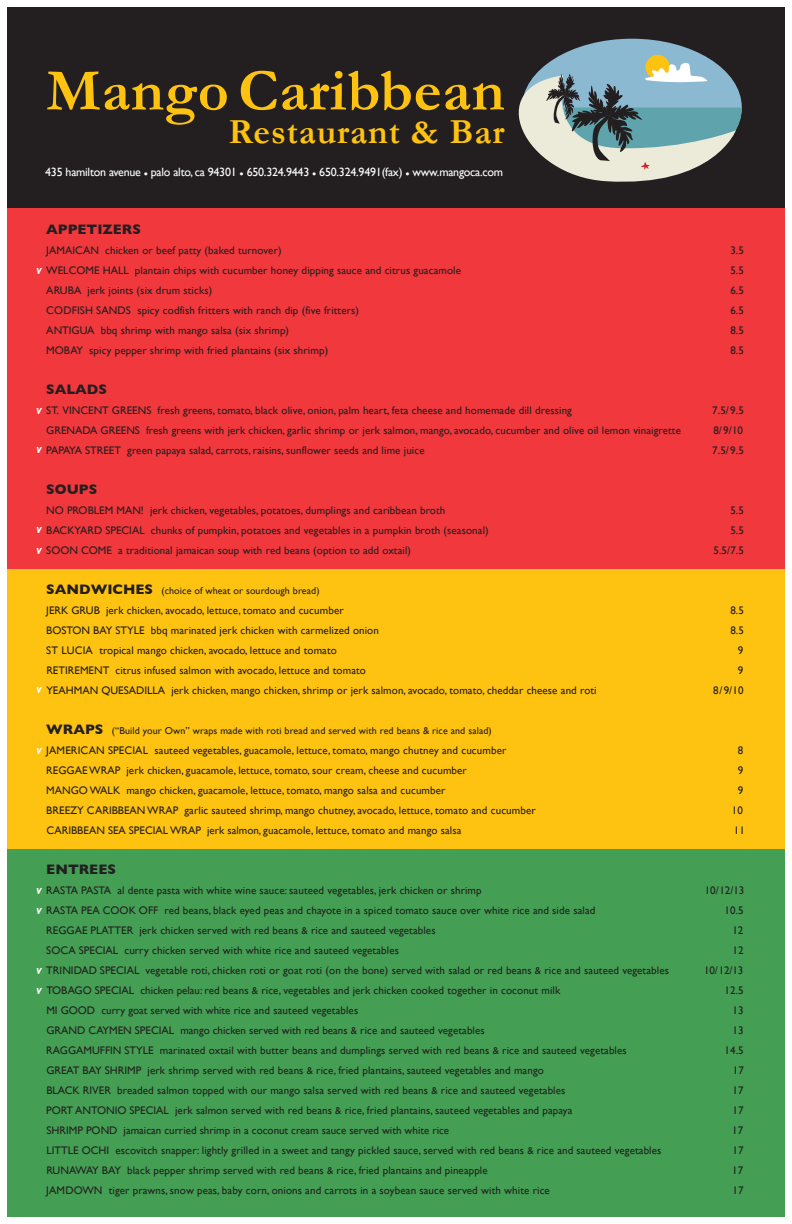
<style>
.page{position:relative;width:792px;height:1224px;background:#fff}
.page>*{position:absolute;margin:0;border:0;box-sizing:border-box;transform-origin:0 0}
.t1{font:700 60px "Garamond";letter-spacing:.01em;color:#fec210}
.t2{font:700 35.5px "Garamond";letter-spacing:.025em;color:#fec210}
.t3{font:700 14px "Gill Sans";color:#231f20}
.t4{font:12px "Gill Sans";letter-spacing:-.02em;color:#fff}
.t5{font:11px "Gill Sans";letter-spacing:.01em;color:#231f20}
.t6{font:10px "Gill Sans";letter-spacing:.01em;color:#231f20}
.t7{font:italic 700 9px "Gill Sans";color:#fff}
.s1{font-weight:700;font-size:14px}
.s2{font-size:10px}
</style>
<div class="page">
<div style="left:7px;top:207px;width:778px;height:362px;background:#f0383d"></div>
<div style="left:7px;top:569px;width:778px;height:280px;background:#fec210"></div>
<div style="left:7px;top:849px;width:778px;height:368px;background:#449f54"></div>
<div style="left:7px;top:7px;width:778px;height:200px;background:#231f20"></div>
<div style="left:522px;top:39px;width:220px;height:137px;background:#8cb9d2;border-radius:50%"></div>
<div style="left:646px;top:55px;width:24px;height:24px;background:#fec210;border-radius:50%"></div>
<svg style="left:518px;top:60px;width:224px;height:122px"></svg>
<h1 class="t1" style="left:46px;top:55px;width:460px">MangoCaribbean</h1>
<h2 class="t2" style="left:228px;top:111px;width:278px">Restaurant &amp; Bar</h2>
<p class="t4" style="left:45px;top:165px;width:459px">435 hamilton avenue • palo alto, ca 94301 • 650.324.9443 • 650.324.9491(fax) • www.mangoca.com</p>
<p class="t3" style="left:46px;top:221px;width:96px">APPETIZERS</p>
<p class="t5" style="left:46px;top:244px;width:237px">JAMAICAN chicken or beef patty (baked turnover)</p>
<p class="t5" style="left:730px;top:244px;width:15px">3.5</p>
<p class="t5" style="left:46px;top:264px;width:416px">WELCOME HALL plantain chips with cucumber honey dipping sauce and citrus guacamole</p>
<p class="t5" style="left:730px;top:264px;width:15px">5.5</p>
<p class="t5" style="left:46px;top:284px;width:168px">ARUBA jerk joints (six drum sticks)</p>
<p class="t5" style="left:730px;top:284px;width:15px">6.5</p>
<p class="t5" style="left:46px;top:304px;width:314px">CODFISH SANDS spicy codfish fritters with ranch dip (five fritters)</p>
<p class="t5" style="left:730px;top:304px;width:15px">6.5</p>
<p class="t5" style="left:46px;top:324px;width:244px">ANTIGUA bbq shrimp with mango salsa (six shrimp)</p>
<p class="t5" style="left:730px;top:324px;width:15px">8.5</p>
<p class="t5" style="left:46px;top:344px;width:283px">MOBAY spicy pepper shrimp with fried plantains (six shrimp)</p>
<p class="t5" style="left:730px;top:344px;width:15px">8.5</p>
<p class="t3" style="left:46px;top:381px;width:62px">SALADS</p>
<p class="t5" style="left:46px;top:404px;width:527px">ST. VINCENT GREENS fresh greens, tomato, black olive, onion, palm heart, feta cheese and homemade dill dressing</p>
<p class="t5" style="left:712px;top:404px;width:33px">7.5/9.5</p>
<p class="t5" style="left:46px;top:424px;width:636px">GRENADA GREENS fresh greens with jerk chicken, garlic shrimp or jerk salmon, mango, avocado, cucumber and olive oil lemon vinaigrette</p>
<p class="t5" style="left:713px;top:424px;width:31px">8/9/10</p>
<p class="t5" style="left:46px;top:444px;width:380px">PAPAYA STREET green papaya salad, carrots, raisins, sunflower seeds and lime juice</p>
<p class="t5" style="left:712px;top:444px;width:33px">7.5/9.5</p>
<p class="t3" style="left:46px;top:481px;width:52px">SOUPS</p>
<p class="t5" style="left:46px;top:504px;width:401px">NO PROBLEM MAN! jerk chicken, vegetables, potatoes, dumplings and caribbean broth</p>
<p class="t5" style="left:730px;top:504px;width:15px">5.5</p>
<p class="t5" style="left:46px;top:524px;width:444px">BACKYARD SPECIAL chunks of pumpkin, potatoes and vegetables in a pumpkin broth (seasonal)</p>
<p class="t5" style="left:730px;top:524px;width:15px">5.5</p>
<p class="t5" style="left:46px;top:544px;width:366px">SOON COME a traditional jamaican soup with red beans (option to add oxtail)</p>
<p class="t5" style="left:713px;top:544px;width:32px">5.5/7.5</p>
<p class="t6" style="left:46px;top:585px;width:275px"><span class="s1">SANDWICHES</span> (choice of wheat or sourdough bread)</p>
<p class="t5" style="left:46px;top:604px;width:299px">JERK GRUB jerk chicken, avocado, lettuce, tomato and cucumber</p>
<p class="t5" style="left:730px;top:604px;width:15px">8.5</p>
<p class="t5" style="left:46px;top:624px;width:334px">BOSTON BAY STYLE bbq marinated jerk chicken with carmelized onion</p>
<p class="t5" style="left:730px;top:624px;width:15px">8.5</p>
<p class="t5" style="left:46px;top:644px;width:292px">ST LUCIA tropical mango chicken, avocado, lettuce and tomato</p>
<p class="t5" style="left:738px;top:644px;width:7px">9</p>
<p class="t5" style="left:46px;top:664px;width:321px">RETIREMENT citrus infused salmon with avocado, lettuce and tomato</p>
<p class="t5" style="left:738px;top:664px;width:7px">9</p>
<p class="t5" style="left:46px;top:684px;width:552px">YEAHMAN QUESADILLA jerk chicken, mango chicken, shrimp or jerk salmon, avocado, tomato, cheddar cheese and roti</p>
<p class="t5" style="left:713px;top:684px;width:32px">8/9/10</p>
<p class="t6" style="left:46px;top:725px;width:447px"><span class="s1">WRAPS</span> (“Build your Own” wraps made with roti bread and served with red beans &amp; rice and salad)</p>
<p class="t5" style="left:46px;top:744px;width:462px">JAMERICAN SPECIAL sauteed vegetables, guacamole, lettuce, tomato, mango chutney and cucumber</p>
<p class="t5" style="left:738px;top:744px;width:7px">8</p>
<p class="t5" style="left:46px;top:764px;width:422px">REGGAE WRAP jerk chicken, guacamole, lettuce, tomato, sour cream, cheese and cucumber</p>
<p class="t5" style="left:738px;top:764px;width:7px">9</p>
<p class="t5" style="left:46px;top:784px;width:401px">MANGO WALK mango chicken, guacamole, lettuce, tomato, mango salsa and cucumber</p>
<p class="t5" style="left:738px;top:784px;width:7px">9</p>
<p class="t5" style="left:46px;top:804px;width:491px">BREEZY CARIBBEAN WRAP garlic sauteed shrimp, mango chutney, avocado, lettuce, tomato and cucumber</p>
<p class="t5" style="left:732px;top:804px;width:13px">10</p>
<p class="t5" style="left:46px;top:824px;width:417px">CARIBBEAN SEA SPECIAL WRAP jerk salmon, guacamole, lettuce, tomato and mango salsa</p>
<p class="t5" style="left:734px;top:824px;width:13px">11</p>
<p class="t3" style="left:46px;top:861px;width:71px">ENTREES</p>
<p class="t5" style="left:46px;top:884px;width:437px">RASTA PASTA al dente pasta with white wine sauce: sauteed vegetables, jerk chicken or shrimp</p>
<p class="t5" style="left:705px;top:884px;width:41px">10/12/13</p>
<p class="t5" style="left:46px;top:904px;width:551px">RASTA PEA COOK OFF red beans, black eyed peas and chayote in a spiced tomato sauce over white rice and side salad</p>
<p class="t5" style="left:724px;top:904px;width:21px">10.5</p>
<p class="t5" style="left:46px;top:924px;width:391px">REGGAE PLATTER jerk chicken served with red beans <span class="s2">&amp;</span> rice and sauteed vegetables</p>
<p class="t5" style="left:732px;top:924px;width:13px">12</p>
<p class="t5" style="left:46px;top:944px;width:354px">SOCA SPECIAL curry chicken served with white rice and sauteed vegetables</p>
<p class="t5" style="left:732px;top:944px;width:13px">12</p>
<p class="t5" style="left:46px;top:964px;width:624px">TRINIDAD SPECIAL vegetable roti, chicken roti or goat roti (on the bone) served with salad or red beans <span class="s2">&amp;</span> rice and sauteed vegetables</p>
<p class="t5" style="left:704px;top:964px;width:41px">10/12/13</p>
<p class="t5" style="left:46px;top:984px;width:516px">TOBAGO SPECIAL chicken pelau: red beans <span class="s2">&amp;</span> rice, vegetables and jerk chicken cooked together in coconut milk</p>
<p class="t5" style="left:724px;top:984px;width:21px">12.5</p>
<p class="t5" style="left:46px;top:1004px;width:313px">MI GOOD curry goat served with white rice and sauteed vegetables</p>
<p class="t5" style="left:732px;top:1004px;width:13px">13</p>
<p class="t5" style="left:46px;top:1024px;width:440px">GRAND CAYMEN SPECIAL mango chicken served with red beans <span class="s2">&amp;</span> rice and sauteed vegetables</p>
<p class="t5" style="left:733px;top:1024px;width:13px">13</p>
<p class="t5" style="left:46px;top:1044px;width:582px">RAGGAMUFFIN STYLE marinated oxtail with butter beans and dumplings served with red beans <span class="s2">&amp;</span> rice and sauteed vegetables</p>
<p class="t5" style="left:724px;top:1044px;width:21px">14.5</p>
<p class="t5" style="left:46px;top:1064px;width:499px">GREAT BAY SHRIMP jerk shrimp served with red beans <span class="s2">&amp;</span> rice, fried plantains, sauteed vegetables and mango</p>
<p class="t5" style="left:733px;top:1064px;width:13px">17</p>
<p class="t5" style="left:46px;top:1084px;width:521px">BLACK RIVER breaded salmon topped with our mango salsa served with red beans <span class="s2">&amp;</span> rice and sauteed vegetables</p>
<p class="t5" style="left:732px;top:1084px;width:13px">17</p>
<p class="t5" style="left:46px;top:1104px;width:528px">PORT ANTONIO SPECIAL jerk salmon served with red beans <span class="s2">&amp;</span> rice, fried plantains, sauteed vegetables and papaya</p>
<p class="t5" style="left:732px;top:1104px;width:13px">17</p>
<p class="t5" style="left:46px;top:1124px;width:404px">SHRIMP POND jamaican curried shrimp in a coconut cream sauce served with white rice</p>
<p class="t5" style="left:732px;top:1124px;width:13px">17</p>
<p class="t5" style="left:46px;top:1144px;width:617px">LITTLE OCHI escovitch snapper: lightly grilled in a sweet and tangy pickled sauce, served with red beans <span class="s2">&amp;</span> rice and sauteed vegetables</p>
<p class="t5" style="left:732px;top:1144px;width:13px">17</p>
<p class="t5" style="left:46px;top:1164px;width:443px">RUNAWAY BAY black pepper shrimp served with red beans <span class="s2">&amp;</span> rice, fried plantains and pineapple</p>
<p class="t5" style="left:732px;top:1164px;width:13px">17</p>
<p class="t5" style="left:46px;top:1184px;width:505px">JAMDOWN tiger prawns, snow peas, baby corn, onions and carrots in a soybean sauce served with white rice</p>
<p class="t5" style="left:732px;top:1184px;width:13px">17</p>
<p class="t7" style="left:36px;top:265px;width:7px">V</p>
<p class="t7" style="left:36px;top:405px;width:7px">V</p>
<p class="t7" style="left:36px;top:445px;width:7px">V</p>
<p class="t7" style="left:36px;top:525px;width:7px">V</p>
<p class="t7" style="left:36px;top:545px;width:7px">V</p>
<p class="t7" style="left:36px;top:685px;width:7px">V</p>
<p class="t7" style="left:36px;top:746px;width:7px">V</p>
<p class="t7" style="left:36px;top:885px;width:7px">V</p>
<p class="t7" style="left:36px;top:906px;width:7px">V</p>
<p class="t7" style="left:36px;top:965px;width:7px">V</p>
<p class="t7" style="left:36px;top:985px;width:7px">V</p>
</div>
